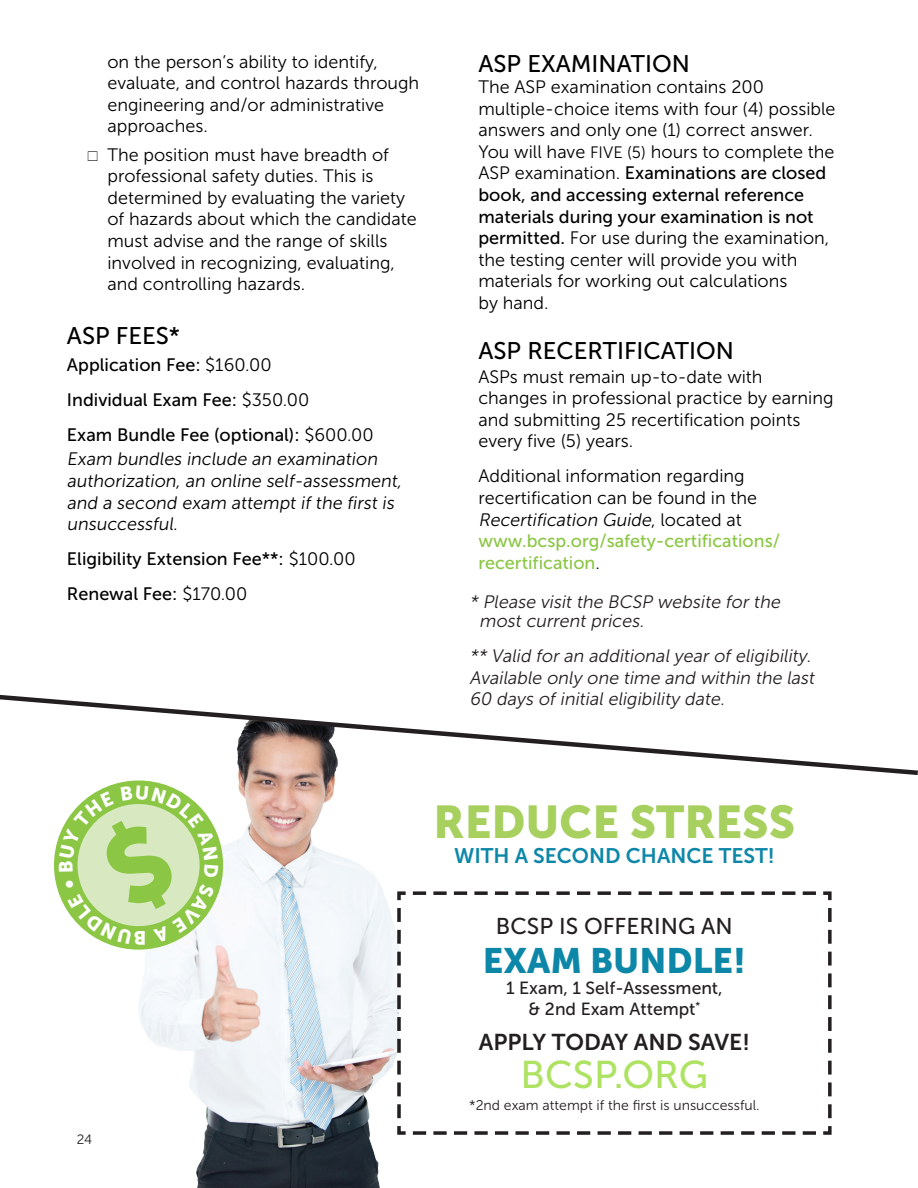
<style>
.page{position:relative;width:918px;height:1188px;background:#fff}
.page>*{position:absolute;margin:0;border:0;box-sizing:border-box;transform-origin:0 0}
.t1{font:45.6px "Museo Sans 900";color:#a7d05f}
.t2{font:38.55px "Museo Sans 500";color:#aee262}
.t3{font:35.1px "Museo Sans 900";color:#0d87a8}
.Body_Text{font:24px "Museo Sans 500";color:#000}
.t4{font:22.8px "Museo Sans 700";color:#231f20}
.t5{font:22.8px "Museo Sans 500";color:#231f20}
.t6{font:21px "Museo Sans 700";color:#0d87a8}
.t7{font:19.2px "Museo Sans 900";color:#fff}
.Body_Text-2{font:18px/21.6px "Museo Sans 300";color:#000}
.Body_Text-3{font:italic 18px/19.5px "Museo Sans 300";color:#231f20}
.Body_Text-4{font:18px "Museo Sans 500";color:#000}
.t8{font:17.55px "Museo Sans 500";color:#231f20}
.t9{font:14.1px "Museo Sans 300";color:#231f20}
.t10{font:13.5px "Museo Sans 300";color:#231f20}
.s1{font-family:"Museo Sans 300"}
.s2{font-size:16.5px}
.s3{font-family:"Museo Sans 500"}
.s4{font-style:italic}
.s5{font-family:"Museo Sans 500";color:#8bc644}
</style>
<div class="page">
<img style="left:139px;top:778px;width:257px;height:410px">
<svg style="left:396px;top:891px;width:436px;height:244px"></svg>
<svg style="left:54px;top:778px;width:200px;height:180px"></svg>
<svg style="left:0;top:694px;width:918px;height:84px"></svg>
<svg style="left:56px;top:782px;width:165px;height:166px"></svg>
<p class="Body_Text-2" style="left:107px;top:51px;width:313px">on the person’s ability to identify, evaluate, and control hazards through engineering and/or administrative approaches.</p>
<p class="Body_Text-2" style="left:107px;top:144px;width:311px">The position must have breadth of professional safety duties. This is determined by evaluating the variety of hazards about which the candidate must advise and the range of skills involved in recognizing, evaluating, and controlling hazards.</p>
<p class="Body_Text" style="left:67px;top:323px;width:115px">ASP FEES*</p>
<p class="Body_Text-4" style="left:67px;top:355px;width:206px">Application Fee: <span class="s1">$160.00</span></p>
<p class="Body_Text-4" style="left:67px;top:390px;width:244px">Individual Exam Fee: <span class="s1">$350.00</span></p>
<p class="Body_Text-4" style="left:67px;top:425px;width:308px">Exam Bundle Fee (optional): <span class="s1">$600.00</span></p>
<p class="Body_Text-2" style="left:67px;top:448px;width:339px">Exam bundles include an examination authorization, an online self-assessment, and a second exam attempt if the first is unsuccessful.</p>
<p class="Body_Text-4" style="left:67px;top:549px;width:290px">Eligibility Extension Fee**: <span class="s1">$100.00</span></p>
<p class="Body_Text-4" style="left:67px;top:584px;width:182px">Renewal Fee: <span class="s1">$170.00</span></p>
<p class="Body_Text" style="left:478px;top:51px;width:213px">ASP EXAMINATION</p>
<p class="Body_Text-2" style="left:478px;top:76px;width:359px">The ASP examination contains 200 multiple-choice items with four (4) possible answers and only one (1) correct answer.<br>You will have <span class="s2">FIVE (5)</span> hours to complete the ASP examination. <span class="s3">Examinations are closed book, and accessing external reference materials during your examination is not permitted.</span> For use during the examination, the testing center will provide you with materials for working out calculations<br>by hand.</p>
<p class="Body_Text" style="left:478px;top:337px;width:257px">ASP RECERTIFICATION</p>
<p class="Body_Text-2" style="left:478px;top:366px;width:357px">ASPs must remain up-to-date with changes in professional practice by earning and submitting 25 recertification points every five (5) years.</p>
<p class="Body_Text-2" style="left:478px;top:466px;width:303px">Additional information regarding recertification can be found in the <span class="s4">Recertification Guide</span>, l o c a t e d a t <span class="s5">www.bcsp.org/safety-certifications/ recertification</span>.</p>
<p class="Body_Text-3" style="left:479px;top:592px;width:306px;text-indent:-10px">* Please visit the BCSP website for the most current prices.</p>
<p class="Body_Text-3" style="left:470px;top:645px;width:350px;line-height:21.6px">** Valid for an additional year of eligibility.<br>Available only one time and within the last</p>
<p class="Body_Text-3" style="left:470px;top:689px;width:260px">60 days of initial eligibility date.</p>
<p class="t7" style="left:147px;top:949px;width:14px;rotate:-180deg">B</p>
<p class="t10" style="left:77px;top:1132px;width:17px">24</p>
<p class="t1" style="left:434px;top:796px;width:363px">REDUCE STRESS</p>
<p class="t6" style="left:454px;top:844px;width:322px">WITH A SECOND CHANCE TEST!</p>
<p class="t5" style="left:496px;top:914px;width:238px">BCSP IS OFFERING AN</p>
<p class="t3" style="left:483px;top:940px;width:265px">EXAM BUNDLE!</p>
<p class="t8" style="left:506px;top:978px;width:218px">1 Exam, 1 Self-Assessment,</p>
<p class="t8" style="left:528px;top:999px;width:173px">&amp; 2nd Exam Attempt<sup>*</sup></p>
<p class="t4" style="left:479px;top:1029px;width:272px">APPLY TODAY AND SAVE!</p>
<p class="t2" style="left:521px;top:1054px;width:189px">BCSP.ORG</p>
<p class="t9" style="left:469px;top:1098px;width:292px">*2nd exam attempt if the first is unsuccessful.</p>
</div>
